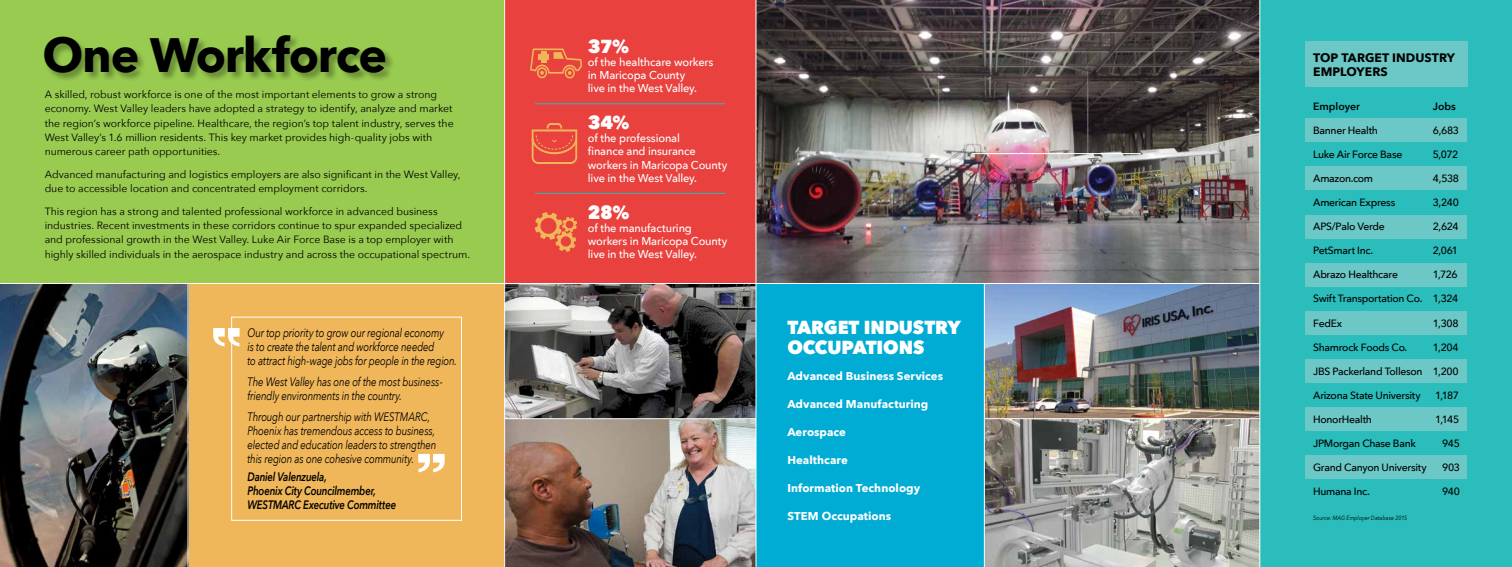
<style>
.page{position:relative;width:1512px;height:567px;background:#fff}
.page>*{position:absolute;margin:0;border:0;box-sizing:border-box;transform-origin:0 0}
.t1{font:700 48.12px "Avenir Next";letter-spacing:-.025em;color:#000}
.t2{font:800 18.81px/20.1px "Avenir Next";letter-spacing:-.01em;color:#fff}
.t3{font:italic 12.25px/14px "Avenir Next";letter-spacing:-.015em;color:#000;scale:.79 1}
.t4{font:italic 600 12.25px/14px "Avenir Next";letter-spacing:-.02em;color:#000;scale:.8 1}
.t5{font:700 12.25px/13.1px "Avenir Next";letter-spacing:.005em;color:#000}
.t6{font:500 11.38px/13.1px "Avenir Next";letter-spacing:-.015em;color:#fff}
.t7{font:700 11.38px "Avenir Next";color:#fff}
.t8{font:10.5px/14.4px "Avenir Next";letter-spacing:-.005em;color:#000}
.t9{font:500 10.5px "Avenir Next";letter-spacing:-.03em;color:#000}
.t10{font:600 10.5px "Avenir Next";color:#000}
.t11{font:italic 6.12px "Avenir Next";letter-spacing:.015em;color:#000;scale:.85 1}
</style>
<div class="page">
<div style="left:188px;top:283px;width:317px;height:284px;background:#f0b65a"></div>
<img style="left:0;top:284px;width:188px;height:283px">
<img style="left:985px;top:284px;width:274px;height:283px">
<img style="left:505px;top:284px;width:251px;height:283px">
<img style="left:757px;top:0;width:502px;height:283px">
<div style="left:756px;top:284px;width:229px;height:283px;background:#00acd4"></div>
<div style="left:0;top:0;width:508px;height:283px;background:#98cb4f"></div>
<div style="left:505px;top:0;width:251px;height:283px;background:#e8413e"></div>
<hr style="left:535px;top:103px;width:190px;height:1px;background:#2abdbb">
<hr style="left:535px;top:193px;width:191px;height:1px;background:#2abdbb">
<svg style="left:530px;top:48px;width:52px;height:31px"></svg>
<div style="left:541px;top:52px;width:5px;height:11px;background:#f0b65a"></div>
<div style="left:539px;top:55px;width:10px;height:5px;background:#f0b65a"></div>
<svg style="left:532px;top:123px;width:45px;height:41px"></svg>
<svg style="left:535px;top:212px;width:42px;height:40px"></svg>
<div style="left:541px;top:218px;width:15px;height:16px;background:#e8413e;border-radius:50%"></div>
<hr style="left:972px;top:153px;width:169px;height:1px;background:#fff">
<div style="left:1260px;top:0;width:252px;height:567px;background:#2abdbb"></div>
<div style="left:231px;top:317px;width:231px;height:204px;border:1px solid #fff"></div>
<hr style="left:984px;top:418px;width:276px;height:1px;background:#fff">
<svg style="left:418px;top:454px;width:27px;height:18px"></svg>
<svg style="left:213px;top:328px;width:27px;height:18px"></svg>
<hr style="left:188px;top:284px;width:1px;height:283px;background:#fff">
<hr style="left:504px;top:0;width:1px;height:567px;background:#fff">
<hr style="left:756px;top:0;width:1px;height:567px;background:#fff">
<hr style="left:984px;top:283px;width:1px;height:284px;background:#fff">
<hr style="left:0;top:283px;width:1260px;height:1px;background:#fff">
<hr style="left:505px;top:418px;width:251px;height:1px;background:#fff">
<div style="left:1305px;top:119px;width:162px;height:23px;background:#6bc8c6"></div>
<div style="left:1305px;top:407px;width:162px;height:24px;background:#6bc8c6"></div>
<div style="left:1305px;top:167px;width:162px;height:23px;background:#6bc8c6"></div>
<div style="left:1305px;top:456px;width:162px;height:23px;background:#6bc8c6"></div>
<div style="left:1305px;top:215px;width:162px;height:23px;background:#6bc8c6"></div>
<div style="left:1305px;top:263px;width:162px;height:24px;background:#6bc8c6"></div>
<div style="left:1305px;top:311px;width:162px;height:24px;background:#6bc8c6"></div>
<div style="left:1305px;top:359px;width:162px;height:24px;background:#6bc8c6"></div>
<div style="left:1305px;top:41px;width:162px;height:46px;background:#6bc8c6"></div>
<div style="left:44px;top:35px;width:351px;height:47px;background:#000;opacity:.3"></div>
<h1 class="t1" style="left:42px;top:14px;width:346px">One Workforce</h1>
<p class="t8" style="left:45px;top:86px;width:410px">A skilled, robust workforce is one of the most important elements to grow a strong economy. West Valley leaders have adopted a strategy to identify, analyze and market the region’s workforce pipeline. Healthcare, the region’s top talent industry, serves the West Valley’s 1.6 million residents. This key market provides high-quality jobs with numerous career path opportunities.</p>
<p class="t8" style="left:45px;top:166px;width:417px">Advanced manufacturing and logistics employers are also significant in the West Valley, due to accessible location and concentrated employment corridors.</p>
<p class="t8" style="left:45px;top:203px;width:427px">This region has a strong and talented professional workforce in advanced business industries. Recent investments in these corridors continue to spur expanded specialized and professional growth in the West Valley. Luke Air Force Base is a top employer with highly skilled individuals in the aerospace industry and across the occupational spectrum.</p>
<p class="t3" style="left:247px;top:325px;width:267px">Our top priority to grow our regional economy<br>is to create the talent and workforce needed<br>to attract high-wage jobs for people in the region.</p>
<p class="t3" style="left:247px;top:374px;width:249px">The West Valley has one of the most business&shy;friendly environments in the country.</p>
<p class="t3" style="left:247px;top:409px;width:241px">Through our partnership with WESTMARC, Phoenix has tremendous access to business, elected and education leaders to strengthen this region as one cohesive community.</p>
<p class="t4" style="left:247px;top:469px;width:187px">Daniel Valenzuela,<br>Phoenix City Councilmember,<br>WESTMARC Executive Committee</p>
<h2 class="t2" style="left:588px;top:36px;width:43px">37%</h2>
<p class="t6" style="left:588px;top:55px;width:127px">of the healthcare workers in Maricopa County<br>live in the West Valley.</p>
<h2 class="t2" style="left:588px;top:112px;width:43px">34%</h2>
<p class="t6" style="left:588px;top:131px;width:141px">of the professional<br>finance and insurance workers in Maricopa County live in the West Valley.</p>
<h2 class="t2" style="left:588px;top:202px;width:43px">28%</h2>
<p class="t6" style="left:588px;top:221px;width:141px">of the manufacturing workers in Maricopa County live in the West Valley.</p>
<h2 class="t2" style="left:787px;top:317px;width:175px">TARGET INDUSTRY<br>OCCUPATIONS</h2>
<p class="t7" style="left:787px;top:367px;width:157px">Advanced Business Services</p>
<p class="t7" style="left:787px;top:395px;width:142px">Advanced Manufacturing</p>
<p class="t7" style="left:787px;top:423px;width:60px">Aerospace</p>
<p class="t7" style="left:787px;top:451px;width:62px">Healthcare</p>
<p class="t7" style="left:787px;top:479px;width:134px">Information Technology</p>
<p class="t7" style="left:787px;top:507px;width:105px">STEM Occupations</p>
<p class="t5" style="left:1313px;top:51px;width:143px">TOP TARGET INDUSTRY<br>EMPLOYERS</p>
<p class="t10" style="left:1313px;top:97px;width:48px">Employer</p>
<p class="t10" style="left:1433px;top:97px;width:25px">Jobs</p>
<p class="t9" style="left:1313px;top:121px;width:66px">Banner Health</p>
<p class="t9" style="left:1433px;top:121px;width:28px">6,683</p>
<p class="t9" style="left:1313px;top:145px;width:91px">Luke Air Force Base</p>
<p class="t9" style="left:1433px;top:145px;width:27px">5,072</p>
<p class="t9" style="left:1313px;top:170px;width:62px">Amazon.com</p>
<p class="t9" style="left:1433px;top:170px;width:28px">4,538</p>
<p class="t9" style="left:1313px;top:194px;width:84px">American Express</p>
<p class="t9" style="left:1433px;top:194px;width:28px">3,240</p>
<p class="t9" style="left:1313px;top:218px;width:73px">APS/Palo Verde</p>
<p class="t9" style="left:1433px;top:218px;width:27px">2,624</p>
<p class="t9" style="left:1313px;top:242px;width:62px">PetSmart Inc.</p>
<p class="t9" style="left:1433px;top:242px;width:27px">2,061</p>
<p class="t9" style="left:1313px;top:266px;width:86px">Abrazo Healthcare</p>
<p class="t9" style="left:1433px;top:266px;width:26px">1,726</p>
<p class="t9" style="left:1313px;top:290px;width:147px">Swift Transportation Co. 1,324</p>
<p class="t9" style="left:1313px;top:314px;width:31px">FedEx</p>
<p class="t9" style="left:1433px;top:314px;width:27px">1,308</p>
<p class="t9" style="left:1313px;top:338px;width:96px">Shamrock Foods Co.</p>
<p class="t9" style="left:1433px;top:338px;width:27px">1,204</p>
<p class="t9" style="left:1313px;top:362px;width:147px">JBS Packerland Tolleson 1,200</p>
<p class="t9" style="left:1313px;top:386px;width:109px">Arizona State University</p>
<p class="t9" style="left:1435px;top:386px;width:25px">1,187</p>
<p class="t9" style="left:1313px;top:410px;width:60px">HonorHealth</p>
<p class="t9" style="left:1435px;top:410px;width:26px">1,145</p>
<p class="t9" style="left:1313px;top:434px;width:104px">JPMorgan Chase Bank</p>
<p class="t9" style="left:1442px;top:434px;width:19px">945</p>
<p class="t9" style="left:1313px;top:458px;width:115px">Grand Canyon University</p>
<p class="t9" style="left:1442px;top:458px;width:19px">903</p>
<p class="t9" style="left:1313px;top:482px;width:58px">Humana Inc.</p>
<p class="t9" style="left:1442px;top:482px;width:19px">940</p>
<p class="t11" style="left:1313px;top:513px;width:112px">Source: MAG Employer Database 2015</p>
</div>
